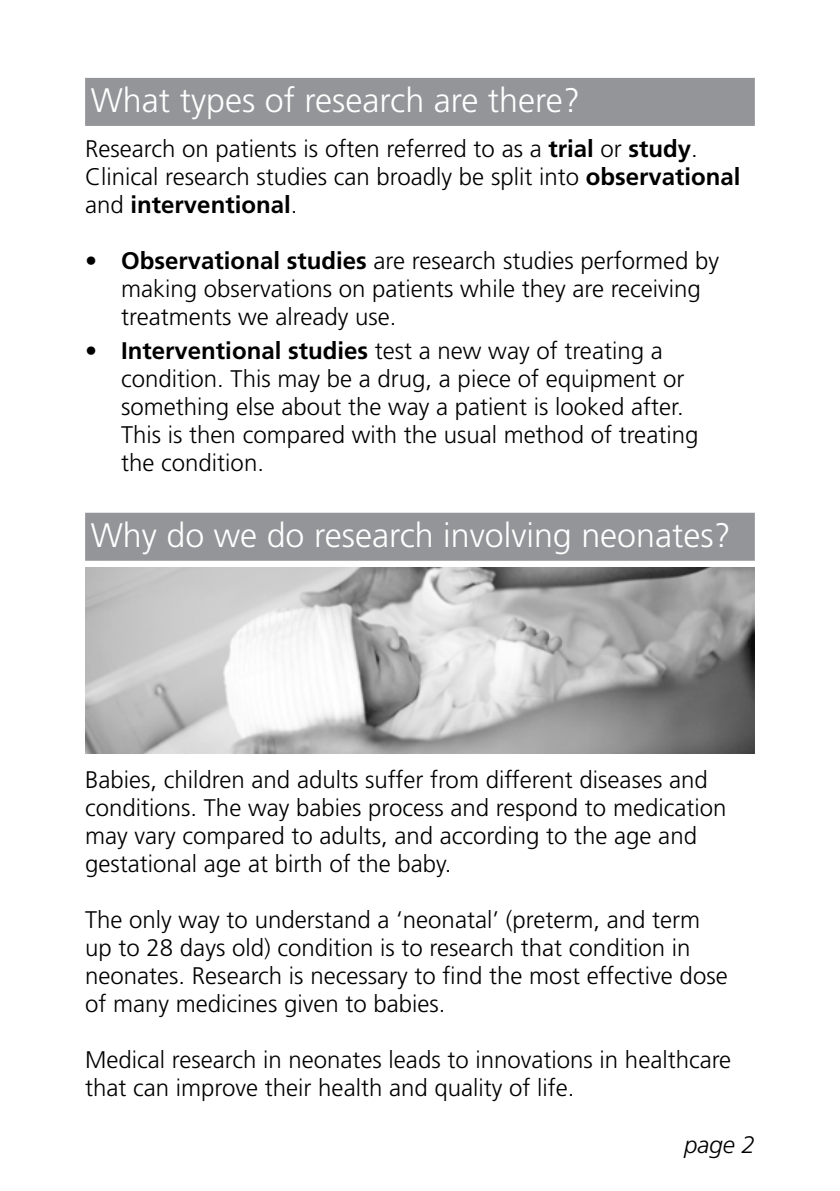
<style>
.page{position:relative;width:840px;height:1191px;background:#fff}
.page>*{position:absolute;margin:0;border:0;box-sizing:border-box;transform-origin:0 0}
.t1{font:300 34px "Frutiger";color:#fff}
.t2{font:300 24px/28px "Frutiger";color:#000}
.t3{font:italic 300 24px "Frutiger";color:#000}
.s1{font-weight:700}
</style>
<div class="page">
<div style="left:85px;top:78px;width:669px;height:48px;background:#939598"></div>
<div style="left:85px;top:513px;width:669px;height:48px;background:#939598"></div>
<img style="left:85px;top:568px;width:669px;height:186px">
<h1 class="t1" style="left:91px;top:81px;width:490px">What types of research are there?</h1>
<p class="t2" style="left:85px;top:134px;width:656px">Research on patients is often referred to as a <span class="s1">trial</span> or <span class="s1">study</span>.<br>Clinical research studies can broadly be split into <span class="s1">observational </span>and <span class="s1">interventional</span>.</p>
<p class="t2" style="left:121px;top:246px;width:599px;text-indent:-36px"><span class="s1">• Observational studies</span> are research studies performed by making observations on patients while they are receiving treatments we already use.</p>
<p class="t2" style="left:121px;top:336px;width:578px;text-indent:-36px"><span class="s1">• Interventional studies</span> test a new way of treating a condition. This may be a drug, a piece of equipment or something else about the way a patient is looked after.<br>This is then compared with the usual method of treating the condition.</p>
<h1 class="t1" style="left:91px;top:515px;width:641px">Why do we do research involving neonates?</h1>
<p class="t2" style="left:85px;top:765px;width:642px">Babies, children and adults suffer from different diseases and conditions. The way babies process and respond to medication may vary compared to adults, and according to the age and gestational age at birth of the baby.</p>
<p class="t2" style="left:85px;top:905px;width:643px">The only way to understand a ‘neonatal’ (preterm, and term up to 28 days old) condition is to research that condition in neonates. Research is necessary to find the most effective dose of many medicines given to babies.</p>
<p class="t2" style="left:85px;top:1045px;width:647px">Medical research in neonates leads to innovations in healthcare that can improve their health and quality of life.</p>
<p class="t3" style="left:683px;top:1131px;width:72px">page 2</p>
</div>
